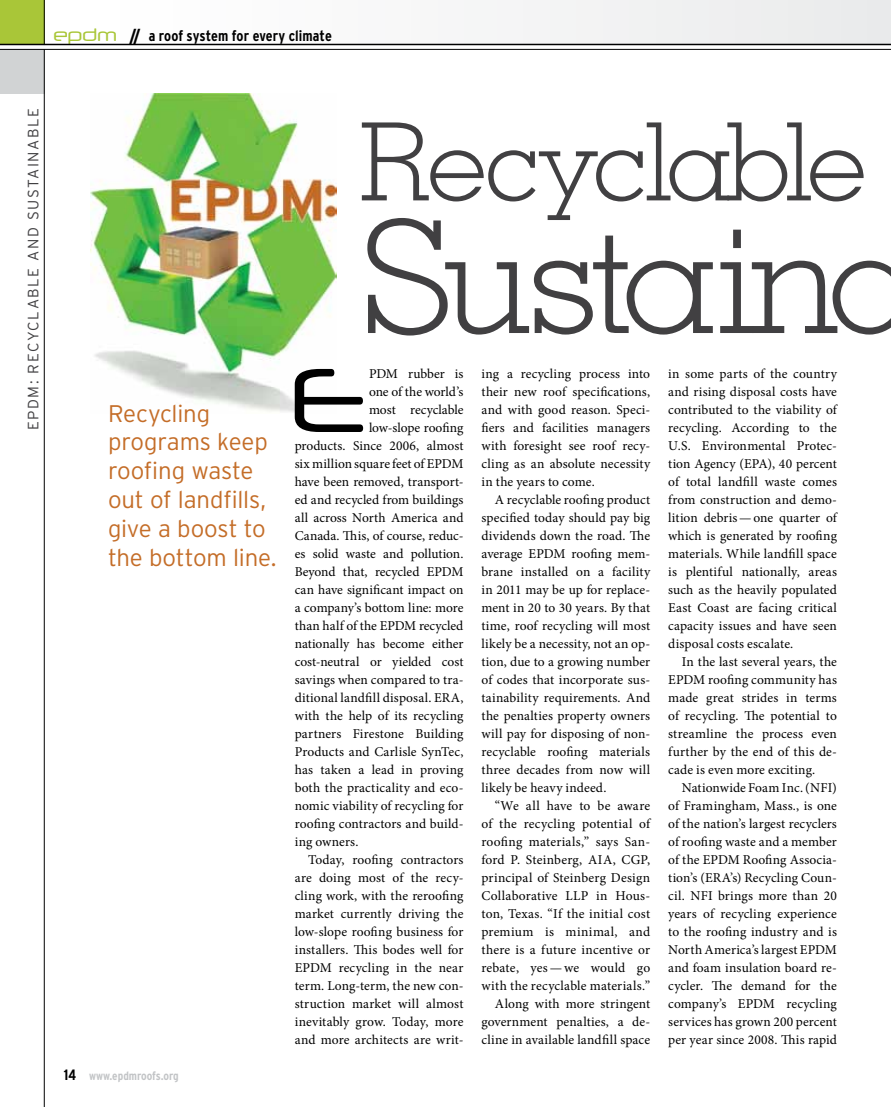
<style>
.page{position:relative;width:891px;height:1107px;background:#fff}
.page>*{position:absolute;margin:0;border:0;box-sizing:border-box;transform-origin:0 0}
.t1{font:300 155.85px "Memphis";letter-spacing:-.06em;color:#414042}
.t2{font:300 108px "Memphis";letter-spacing:-.05em;color:#414042}
.t3{font:90.15px "Neuropol X Free";color:#000}
.t4{font:300 24px/28.8px "Interstate";letter-spacing:-.01em;color:#c46d28}
.t5{font:700 condensed 15px "Interstate";letter-spacing:.005em;color:#000}
.t6{font:300 15px "Interstate";letter-spacing:.11em;color:#414042}
.t7{font:13.5px/18px "Minion Pro";letter-spacing:.005em;color:#000;text-align:justify}
.t8{font:700 condensed 12px "Interstate";color:#c2c4c6}
.s1{font-family:"Neuropol X Free";font-weight:400;font-stretch:normal;font-size:18px;color:#a9c638}
.s2{font-size:18px}
.s3{font-size:15px;color:#000}
</style>
<div class="page">
<div style="left:47px;top:0;width:844px;height:44px;background:#f5f6f6"></div>
<div style="left:0;top:0;width:44px;height:44px;background:#a9c638"></div>
<div style="left:0;top:49px;width:44px;height:45px;background:#d1d3d4"></div>
<hr style="left:0;top:44px;width:891px;height:1px;background:#000">
<hr style="left:0;top:49px;width:891px;height:1px;background:#000">
<hr style="left:44px;top:49px;width:1px;height:1058px;background:#000">
<hr style="left:44px;top:0;width:1px;height:45px;background:#000">
<img style="left:90px;top:94px;width:246px;height:319px">
<p class="t5" style="left:53px;top:28px;width:281px"><span class="s1">epdm</span> <span class="s2">//</span> a roof system for every climate</p>
<p class="t6" style="left:25px;top:430px;width:322px;rotate:-90deg">EPDM: Recyclable and sustainable</p>
<h3 class="t4" style="left:108px;top:399px;width:170px">Recycling programs keep roofing waste out of landfills, give a boost to the bottom line.</h3>
<p class="t8" style="left:64px;top:1069px;width:117px"><span class="s3">14</span> www.epdmroofs.org</p>
<h2 class="t2" style="left:359px;top:96px;width:510px">Recyclable</h2>
<h1 class="t1" style="left:359px;top:182px;width:567px">Sustaina</h1>
<h3 class="t3" style="left:287px;top:342px;width:83px">E</h3>
<p class="t7" style="left:369px;top:365px;width:96px">PDM rubber is</p>
<p class="t7" style="left:369px;top:383px;width:96px">one of the world’s</p>
<p class="t7" style="left:369px;top:401px;width:96px">most recyclable</p>
<p class="t7" style="left:369px;top:419px;width:96px">low-slope roofing</p>
<p class="t7" style="left:295px;top:437px;width:170px">products. Since 2006, almost</p>
<p class="t7" style="left:295px;top:455px;width:170px">six million square feet of EPDM</p>
<p class="t7" style="left:295px;top:473px;width:170px">have been removed, transport-</p>
<p class="t7" style="left:295px;top:491px;width:170px">ed and recycled from buildings</p>
<p class="t7" style="left:295px;top:509px;width:170px">all across North America and</p>
<p class="t7" style="left:295px;top:527px;width:170px">Canada. This, of course, reduc-</p>
<p class="t7" style="left:295px;top:545px;width:170px">es solid waste and pollution.</p>
<p class="t7" style="left:295px;top:563px;width:170px">Beyond that, recycled EPDM</p>
<p class="t7" style="left:295px;top:581px;width:170px">can have significant impact on</p>
<p class="t7" style="left:295px;top:599px;width:170px">a company’s bottom line: more</p>
<p class="t7" style="left:295px;top:617px;width:170px">than half of the EPDM recycled</p>
<p class="t7" style="left:295px;top:635px;width:170px">nationally has become either</p>
<p class="t7" style="left:295px;top:653px;width:170px">cost-neutral or yielded cost</p>
<p class="t7" style="left:295px;top:671px;width:170px">savings when compared to tra-</p>
<p class="t7" style="left:295px;top:689px;width:170px">ditional landfill disposal. ERA,</p>
<p class="t7" style="left:295px;top:707px;width:170px">with the help of its recycling</p>
<p class="t7" style="left:295px;top:725px;width:170px">partners Firestone Building</p>
<p class="t7" style="left:295px;top:743px;width:170px">Products and Carlisle SynTec,</p>
<p class="t7" style="left:295px;top:761px;width:170px">has taken a lead in proving</p>
<p class="t7" style="left:295px;top:779px;width:170px">both the practicality and eco-</p>
<p class="t7" style="left:295px;top:797px;width:170px">nomic viability of recycling for</p>
<p class="t7" style="left:295px;top:815px;width:170px">roofing contractors and build-</p>
<p class="t7" style="left:295px;top:833px;width:65px">ing owners.</p>
<p class="t7" style="left:308px;top:851px;width:157px">Today, roofing contractors</p>
<p class="t7" style="left:295px;top:869px;width:170px">are doing most of the recy-</p>
<p class="t7" style="left:295px;top:887px;width:170px">cling work, with the reroofing</p>
<p class="t7" style="left:295px;top:905px;width:170px">market currently driving the</p>
<p class="t7" style="left:295px;top:923px;width:170px">low-slope roofing business for</p>
<p class="t7" style="left:295px;top:941px;width:170px">installers. This bodes well for</p>
<p class="t7" style="left:295px;top:959px;width:170px">EPDM recycling in the near</p>
<p class="t7" style="left:295px;top:977px;width:170px">term. Long-term, the new con-</p>
<p class="t7" style="left:295px;top:995px;width:170px">struction market will almost</p>
<p class="t7" style="left:295px;top:1013px;width:170px">inevitably grow. Today, more</p>
<p class="t7" style="left:295px;top:1031px;width:170px">and more architects are writ-</p>
<p class="t7" style="left:481px;top:365px;width:170px">ing a recycling process into their new roof specifications, and with good reason. Speci&shy;fiers and facilities managers with foresight see roof recy&shy;cling as an absolute necessity in the years to come.</p>
<p class="t7" style="left:481px;top:491px;width:170px;text-indent:14px">A recyclable roofing product specified today should pay big dividends down the road. The average EPDM roofing mem&shy;brane installed on a facility in 2011 may be up for replace&shy;ment in 20 to 30 years. By that time, roof recycling will most likely be a necessity, not an op&shy;tion, due to a growing number of codes that incorporate sus&shy;tainability requirements. And the penalties property owners will pay for disposing of non&shy;recyclable roofing materials three decades from now will likely be heavy indeed.</p>
<p class="t7" style="left:481px;top:796px;width:170px;text-align:right">“We all have to be aware of the recycling potential of roofing materials,” says San&shy;ford P. Steinberg, AIA, CGP, principal of Steinberg Design<br>Collaborative LLP in Hous&shy;ton, Texas. “If the initial cost premium is minimal, and there is a future incentive or rebate, yes—we would go with the recyclable materials.”<br>Along with more stringent government penalties, a de&shy;cline in available landfill space</p>
<p class="t7" style="left:668px;top:364px;width:170px">in some parts of the country and rising disposal costs have contributed to the viability of recycling. According to the U.S. Environmental Protec&shy;tion Agency (EPA), 40 percent of total landfill waste comes from construction and demo&shy;lition debris—one quarter of which is generated by roofing materials. While landfill space is plentiful nationally, areas such as the heavily populated East Coast are facing critical capacity issues and have seen disposal costs escalate.</p>
<p class="t7" style="left:668px;top:652px;width:170px;text-indent:14px">In the last several years, the EPDM roofing community has made great strides in terms of recycling. The potential to streamline the process even further by the end of this de&shy;cade is even more exciting.</p>
<p class="t7" style="left:668px;top:778px;width:170px;text-indent:14px">Nationwide Foam Inc. (NFI) of Framingham, Mass., is one of the nation’s largest recyclers of roofing waste and a member of the EPDM Roofing Associa&shy;tion’s (ERA’s) Recycling Coun&shy;cil. NFI brings more than 20 years of recycling experience to the roofing industry and is North America’s largest EPDM and foam insulation board re&shy;cycler. The demand for the company’s EPDM recycling services has grown 200 percent per year since 2008. This rapid</p>
</div>
